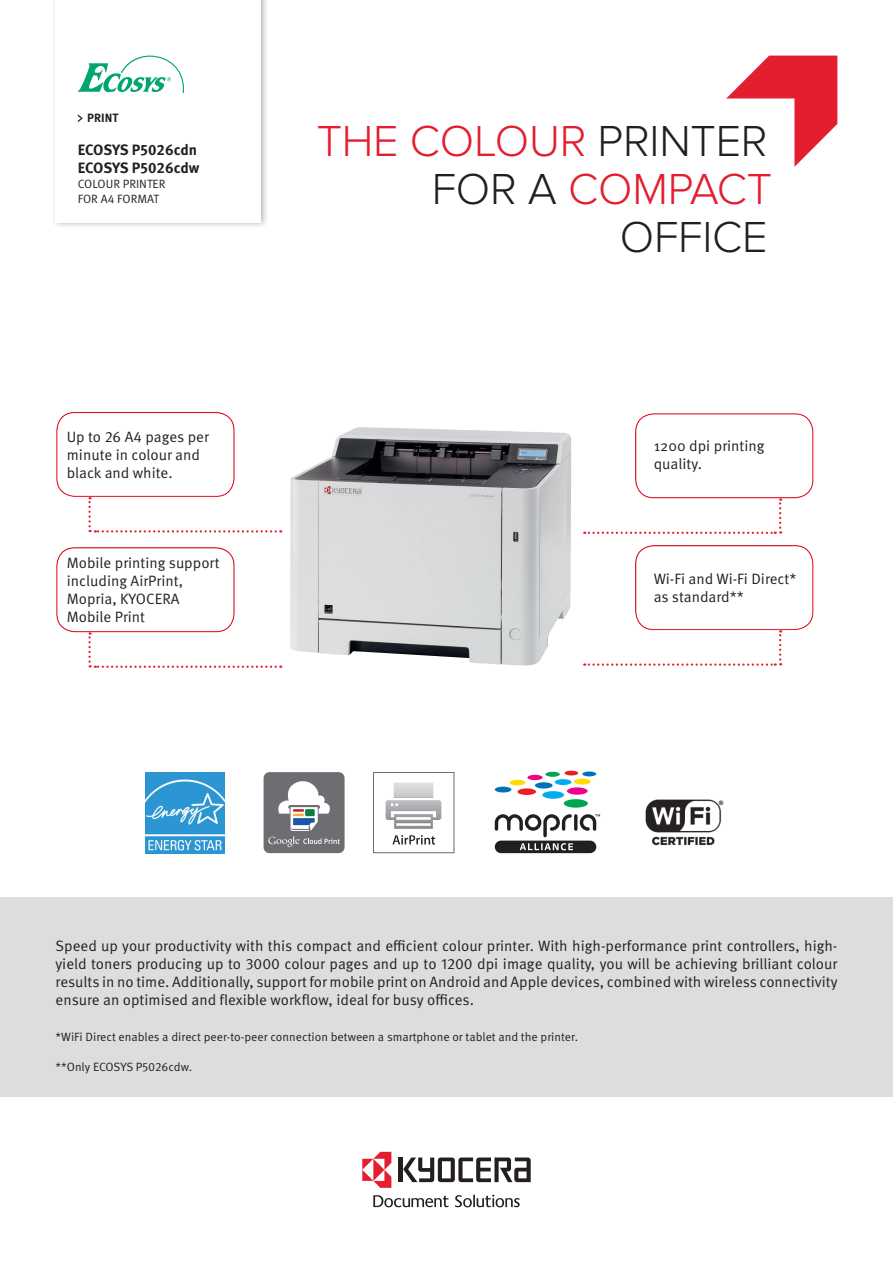
<style>
.page{position:relative;width:893px;height:1263px;background:#fff}
.page>*{position:absolute;margin:0;border:0;box-sizing:border-box;transform-origin:0 0}
.t1{font:300 45px/48px "Proxima Nova";letter-spacing:-.005em;color:#e41d2f;text-align:right}
.t2{font:300 45px "Proxima Nova";letter-spacing:-.005em;color:#231f20}
.Copy1a{font:15px/18px "Meta Pro Norm";color:#231f20;text-align:justify}
.Bodycopy{font:15px/18px "Meta Pro Norm";color:#231f20}
.Note2{font:700 15px "Meta Pro";letter-spacing:-.005em;color:#231f20}
.Copy1a-2{font:12px "Meta Pro Norm";color:#231f20}
.Note3{font:12px/15px "Meta Pro Norm";color:#231f20}
.Note1{font:700 12px "Meta Pro";color:#231f20}
.s1{color:#231f20}
</style>
<div class="page">
<img style="left:290px;top:427px;width:281px;height:239px">
<div style="left:55px;top:546px;width:181px;height:86px;background:#fff;opacity:.75"></div>
<div style="left:55px;top:548px;width:181px;height:86px;background:#fff"></div>
<svg style="left:88px;top:632px;width:193px;height:36px"></svg>
<svg style="left:88px;top:497px;width:193px;height:35px"></svg>
<svg style="left:584px;top:630px;width:197px;height:36px"></svg>
<div style="left:634px;top:412px;width:181px;height:86px;background:#fff;opacity:.75"></div>
<div style="left:634px;top:414px;width:181px;height:87px;background:#fff"></div>
<svg style="left:584px;top:498px;width:197px;height:36px"></svg>
<img style="left:146px;top:772px;width:79px;height:81px">
<svg style="left:373px;top:772px;width:81px;height:81px"></svg>
<img style="left:378px;top:780px;width:72px;height:51px">
<div style="left:564px;top:799px;width:24px;height:9px;background:#00a54f;border-radius:50%"></div>
<div style="left:567px;top:787px;width:21px;height:8px;background:#ed028c;border-radius:50%"></div>
<div style="left:542px;top:791px;width:22px;height:8px;background:#00aeef;border-radius:50%"></div>
<div style="left:517px;top:788px;width:19px;height:7px;background:#ee1d23;border-radius:50%"></div>
<div style="left:535px;top:782px;width:18px;height:6px;background:#0072bc;border-radius:50%"></div>
<div style="left:545px;top:772px;width:15px;height:5px;background:#00a54f;border-radius:50%"></div>
<div style="left:527px;top:775px;width:15px;height:5px;background:#ed028c;border-radius:50%"></div>
<div style="left:510px;top:780px;width:15px;height:5px;background:#ffdc01;border-radius:50%"></div>
<div style="left:495px;top:787px;width:16px;height:5px;background:#0072bc;border-radius:50%"></div>
<div style="left:555px;top:779px;width:16px;height:6px;background:#00aeef;border-radius:50%"></div>
<hr style="left:565px;top:771px;width:13px;height:4px;background:#ee1d23;border-radius:50%">
<div style="left:574px;top:779px;width:17px;height:5px;background:#ffdc01;border-radius:50%"></div>
<div style="left:582px;top:771px;width:14px;height:5px;background:#0072bc;border-radius:50%"></div>
<svg style="left:495px;top:814px;width:105px;height:23px"></svg>
<div style="left:495px;top:840px;width:101px;height:13px;background:#231f20;border-radius:6px"></div>
<svg style="left:520px;top:843px;width:53px;height:7px"></svg>
<div style="left:264px;top:772px;width:81px;height:81px;background:#6d6e71;border-radius:6px"></div>
<svg style="left:268px;top:781px;width:72px;height:66px"></svg>
<img style="left:645px;top:799px;width:79px;height:47px">
<div style="left:0;top:897px;width:893px;height:199px;background:#dcdddf"></div>
<div style="left:51px;top:0;width:217px;height:229px;background:#231f20;opacity:.3"></div>
<div style="left:56px;top:0;width:205px;height:223px;background:#fff"></div>
<hr style="left:399px;top:1157px;width:4px;height:25px;background:#231f20">
<svg style="left:403px;top:1157px;width:128px;height:25px"></svg>
<svg style="left:362px;top:1152px;width:29px;height:36px"></svg>
<svg style="left:455px;top:1195px;width:65px;height:12px"></svg>
<svg style="left:373px;top:1195px;width:75px;height:12px"></svg>
<svg style="left:78px;top:56px;width:106px;height:37px"></svg>
<svg style="left:726px;top:56px;width:111px;height:111px"></svg>
<svg style="left:78px;top:114px;width:4px;height:8px"></svg>
<p class="Note1" style="left:87px;top:109px;width:33px">PRINT</p>
<p class="Note2" style="left:78px;top:138px;width:121px">ECOSYS P5026cdn</p>
<p class="Note2" style="left:78px;top:156px;width:123px">ECOSYS P5026cdw</p>
<p class="Note3" style="left:78px;top:176px;width:89px">COLOUR PRINTER<br>FOR A4 FORMAT</p>
<p class="Bodycopy" style="left:67px;top:427px;width:144px">Up to 26 A4 pages per minute in colour and black and white.</p>
<p class="Bodycopy" style="left:67px;top:553px;width:154px">Mobile printing support including AirPrint,<br>Mopria, KYOCERA<br>Mobile Print</p>
<p class="t1" style="left:317px;top:118px;width:457px">THE COLOUR <span class="s1">PRINTER<br>FOR A</span> COMPACT</p>
<p class="t2" style="left:620px;top:211px;width:149px">OFFICE</p>
<p class="Bodycopy" style="left:654px;top:436px;width:112px">1200 dpi printing quality.</p>
<p class="Bodycopy" style="left:654px;top:569px;width:144px">Wi-Fi and Wi-Fi Direct* as standard**</p>
<p class="Copy1a" style="left:56px;top:936px;width:783px">Speed up your productivity with this compact and efficient colour printer. With high-performance print controllers, high&shy;yield toners producing up to 3000 colour pages and up to 1200 dpi image quality, you will be achieving brilliant colour results in no time. Additionally, support for mobile print on Android and Apple devices, combined with wireless connectivity ensure an optimised and flexible workflow, ideal for busy offices.</p>
<p class="Copy1a-2" style="left:56px;top:1028px;width:524px">*WiFi Direct enables a direct peer-to-peer connection between a smartphone or tablet and the printer.</p>
<p class="Copy1a-2" style="left:56px;top:1058px;width:138px">**Only ECOSYS P5026cdw.</p>
</div>
